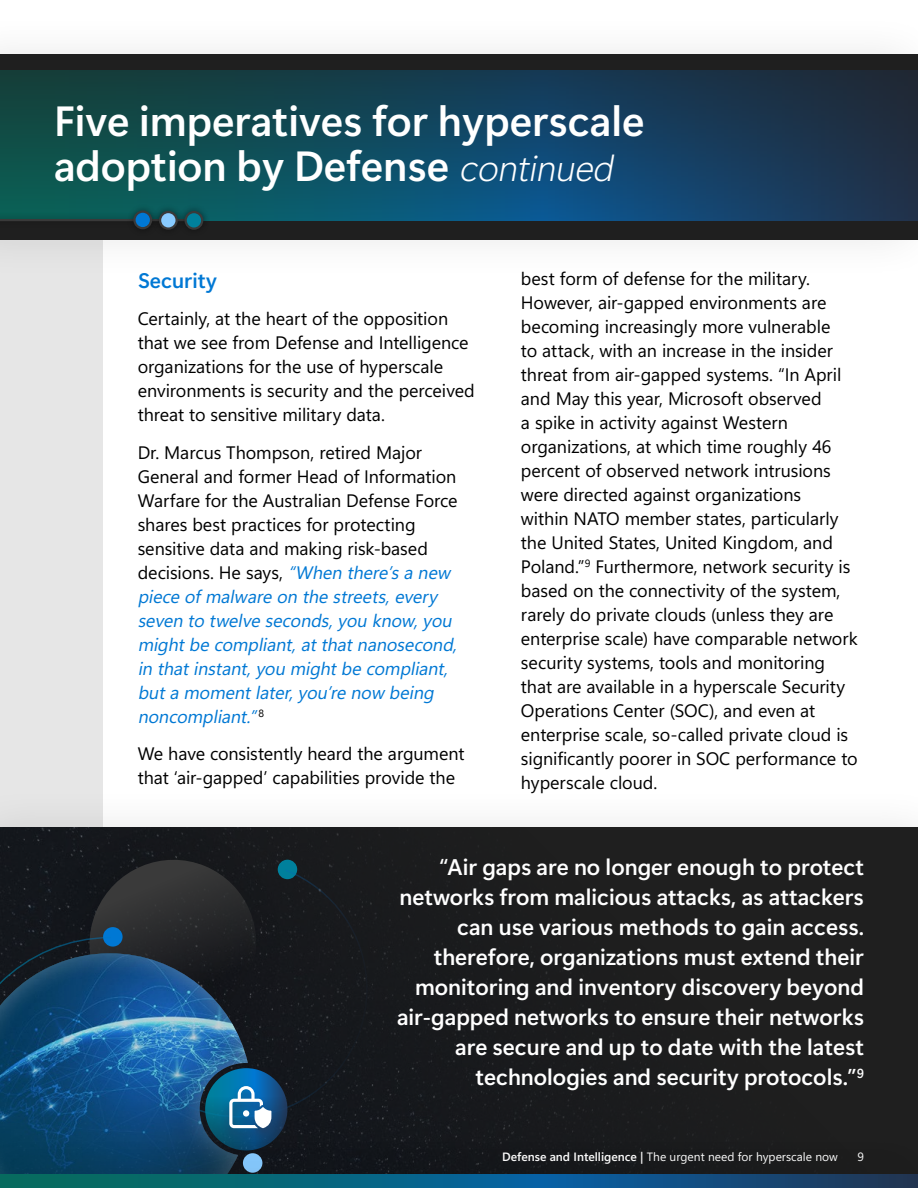
<style>
.page{position:relative;width:918px;height:1188px;background:#fff}
.page>*{position:absolute;margin:0;border:0;box-sizing:border-box;transform-origin:0 0}
.t1{font:42px/45px "Segoe Sans 240000";color:#fff}
.Call_out{font:22.5px/30px "Segoe Sans 240000";color:#fff;text-align:right}
.t2{font:21px "Segoe Sans 240000";color:#0078d4}
.Body{font:18px/24px "Segoe Sans a 8000";letter-spacing:-.005em;color:#000}
.Body-2{font:italic 18px/24px "Segoe Sans a 8000";color:#0078d4}
.t3{font:12px "Segoe Sans a 8000";color:#fff}
.s1{font-family:"Segoe Sans 240000 15 e 0000";font-style:italic;font-size:36px}
.s2{font-style:normal;color:#000}
.s3{font-style:inherit}
</style>
<div class="page">
<div style="left:0;top:188px;width:103px;height:987px;background:#e6e6e6"></div>
<div style="left:0;top:10px;width:918px;height:273px;background:#000;opacity:.1"></div>
<div style="left:0;top:54px;width:918px;height:185px;background:#1f1f1f"></div>
<svg style="left:0;top:71px;width:918px;height:149px;background:#134559"></svg>
<div style="left:0;top:212px;width:210px;height:16px;background:#000;opacity:.44"></div>
<hr style="left:0;top:219px;width:203px;height:2px;background:#3a3a3a">
<div style="left:126px;top:204px;width:33px;height:32px;background:#000;opacity:.44"></div>
<div style="left:134px;top:212px;width:17px;height:16px;background:#0078d4;border-radius:50%"></div>
<div style="left:133px;top:211px;width:19px;height:18px;border:2px solid #3a3a3a;border-radius:50%"></div>
<div style="left:152px;top:204px;width:32px;height:32px;background:#000;opacity:.44"></div>
<svg style="left:160px;top:212px;width:17px;height:17px"></svg>
<div style="left:159px;top:211px;width:19px;height:19px;border:2px solid #3a3a3a;border-radius:50%"></div>
<div style="left:178px;top:204px;width:32px;height:32px;background:#000;opacity:.44"></div>
<div style="left:186px;top:212px;width:16px;height:17px;background:#00809c;border-radius:50%"></div>
<div style="left:185px;top:211px;width:18px;height:19px;border:2px solid #3a3a3a;border-radius:50%"></div>
<div style="left:0;top:783px;width:918px;height:405px;background:#000;opacity:.1"></div>
<div style="left:0;top:827px;width:918px;height:304px;background:#1e1e1e"></div>
<div style="left:39px;top:817px;width:252px;height:253px;background:#000;opacity:.1"></div>
<svg style="left:78px;top:849px;width:190px;height:87px;background:#1a1c20"></svg>
<div style="left:278px;top:860px;width:19px;height:19px;background:#00809c;border-radius:50%"></div>
<svg style="left:110px;top:868px;width:258px;height:250px;background:#1c1e22"></svg>
<svg style="left:205px;top:1068px;width:82px;height:82px"></svg>
<div style="left:103px;top:927px;width:20px;height:20px;background:#0078d4;border-radius:50%"></div>
<svg style="left:0;top:936px;width:250px;height:7px;background:#1b2732"></svg>
<div style="left:0;top:943px;width:261px;height:245px;background:#fff;opacity:.33"></div>
<div style="left:221px;top:1085px;width:59px;height:58px;background:#243b5e;opacity:.67"></div>
<svg style="left:229px;top:1086px;width:42px;height:42px"></svg>
<div style="left:0;top:1131px;width:918px;height:57px;background:#000;opacity:.1"></div>
<svg style="left:1px;top:1175px;width:916px;height:13px;background:#0c5b7a"></svg>
<h2 class="t1" style="left:54px;top:98px;width:592px">Five imperatives for hyperscale adoption by Defense <span class="s1">continued</span></h2>
<h3 class="t2" style="left:138px;top:265px;width:81px">Security</h3>
<p class="Body" style="left:138px;top:307px;width:339px">Certainly, at the heart of the opposition that we see from Defense and Intelligence organizations for the use of hyperscale environments is security and the perceived threat to sensitive military data.</p>
<p class="Body-2" style="left:138px;top:440px;width:325px"><span class="s2">Dr. Marcus Thompson, retired Major General and former Head of Information Warfare for the Australian Defense Force shares best practices for protecting sensitive data and making risk-based decisions. He says,</span> “When there’sa new piece ofmalware on the streets,every seven to twelve seconds,you know,you mightbe compliant,atthatnanosecond, in thatinstant,you mightbe compliant, buta momentlater,you’re now being noncompliant.”<sup>8</sup></p>
<p class="Body" style="left:138px;top:742px;width:328px">We have consistently heard the argument that ‘air-gapped’ capabilities provide the</p>
<p class="Body" style="left:521px;top:266px;width:338px">best form of defense for the military.<br>However, air-gapped environments are becoming increasingly more vulnerable<br>to attack, with an increase in the insider threat from air-gapped systems. “In April and May this year, Microsoft observed<br>a spike in activity against Western organizations, at which time roughly 46 percent of observed network intrusions were directed against organizations<br>within NATO member states, particularly the United States, United Kingdom, and Poland.”<sup>9</sup> Furthermore, network security is based on the connectivity of the system, rarely do private clouds (unless they are enterprise scale) have comparable network security systems, tools and monitoring that are available in a hyperscale Security Operations Center (SOC), and even at enterprise scale, so-called private cloud is significantly poorer in SOC performance to hyperscale cloud.</p>
<p class="Call_out" style="left:397px;top:852px;width:468px">“Air gaps are no longer enough to protect networks from malicious attacks, as attackers can use various methods to gain access. therefore, organizations must extend their monitoring and inventory discovery beyond air-gapped networks to ensure their networks are secure and up to date with the latest technologies and security protocols.”<sup>9</sup></p>
<p class="t3" style="left:502px;top:1148px;width:337px"><span class="s3">Defense and Intelligence |</span> The urgent need for hyperscale now</p>
<p class="t3" style="left:858px;top:1148px;width:8px">9</p>
</div>
